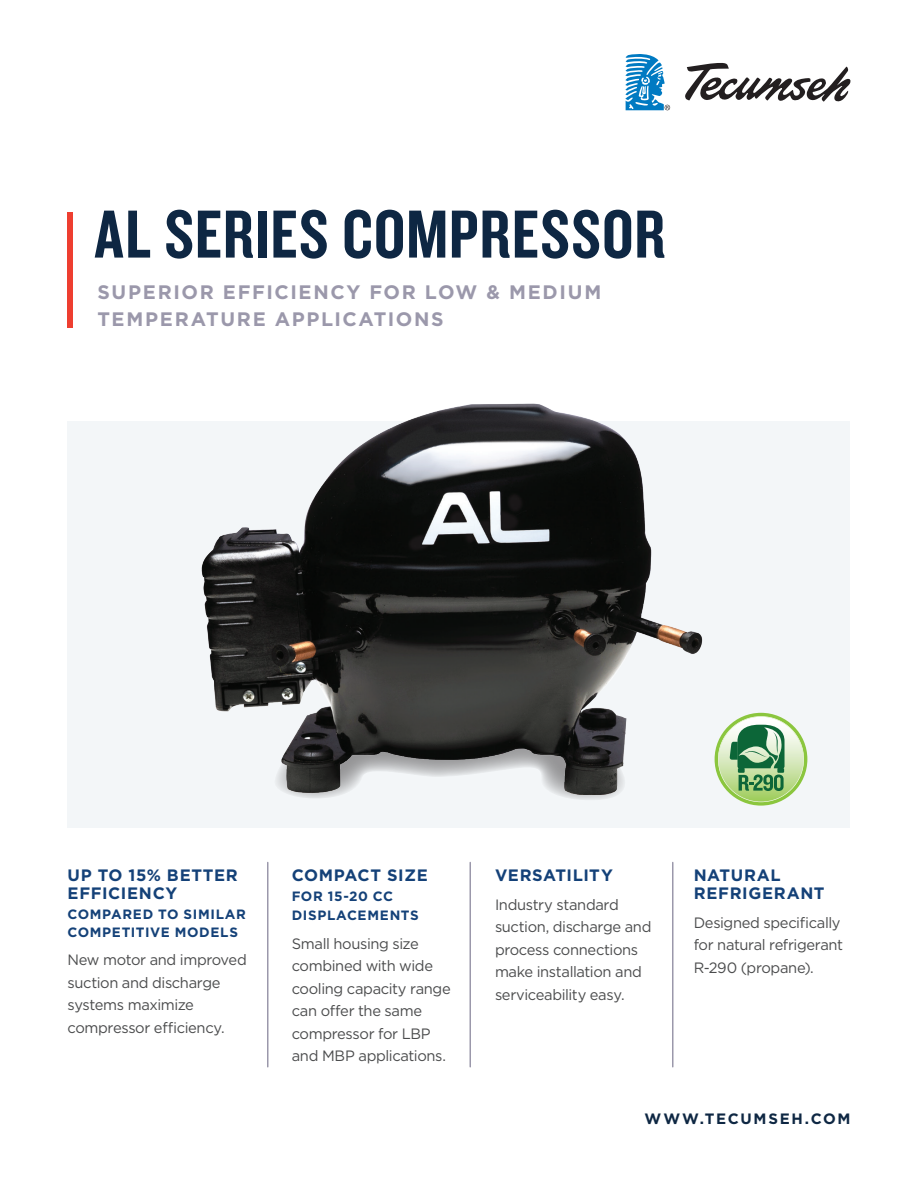
<style>
.page{position:relative;width:918px;height:1188px;background:#fff}
.page>*{position:absolute;margin:0;border:0;box-sizing:border-box;transform-origin:0 0}
.t1{font:70.5px "Knockout 49 Liteweight";letter-spacing:.015em;color:#0e2743}
.t2{font:700 19.5px/27px "Gotham";letter-spacing:.085em;color:#9b98ab}
.t3{font:700 16.5px/18px "Gotham";letter-spacing:.035em;color:#144178}
.t4{font:15px/22.5px "Gotham";letter-spacing:-.025em;color:#4b4c4d}
.t5{font:700 15px "Gotham";letter-spacing:.115em;color:#0e2743}
.t6{font:700 13.5px/18px "Gotham";letter-spacing:.045em;color:#144178}
</style>
<div class="page">
<div style="left:68px;top:422px;width:782px;height:406px;background:#f3f6f8"></div>
<div style="left:68px;top:212px;width:6px;height:115px;background:#ee3e30"></div>
<svg style="left:685px;top:63px;width:165px;height:39px"></svg>
<svg style="left:625px;top:54px;width:45px;height:56px"></svg>
<svg style="left:290px;top:794px;width:327px;height:6px"></svg>
<img style="left:190px;top:403px;width:526px;height:391px">
<hr style="left:267px;top:862px;width:1px;height:205px;background:#9b98ab">
<hr style="left:470px;top:862px;width:1px;height:205px;background:#9b98ab">
<hr style="left:672px;top:862px;width:2px;height:205px;background:#9b98ab">
<svg style="left:715px;top:713px;width:92px;height:93px"></svg>
<h1 class="t1" style="left:94px;top:189px;width:572px">AL SERIES COMPRESSOR</h1>
<h2 class="t2" style="left:98px;top:278px;width:505px">SUPERIOR EFFICIENCY FOR LOW &amp; MEDIUM<br>TEMPERATURE APPLICATIONS</h2>
<p class="t3" style="left:68px;top:866px;width:172px">UP TO 15% BETTER<br>EFFICIENCY</p>
<p class="t6" style="left:68px;top:905px;width:180px">COMPARED TO SIMILAR<br>COMPETITIVE MODELS</p>
<p class="t4" style="left:68px;top:948px;width:181px">New motor and improved suction and discharge systems maximize compressor efficiency.</p>
<p class="t3" style="left:292px;top:866px;width:138px">COMPACT SIZE</p>
<p class="t6" style="left:292px;top:886px;width:129px;line-height:19.5px">FOR 15-20 CC<br>DISPLACEMENTS</p>
<p class="t4" style="left:292px;top:932px;width:161px">Small housing size combined with wide cooling capacity range can offer the same compressor for LBP and MBP applications.</p>
<p class="t3" style="left:495px;top:866px;width:119px">VERSATILITY</p>
<p class="t4" style="left:495px;top:893px;width:158px">Industry standard suction, discharge and process connections make installation and serviceability easy.</p>
<p class="t3" style="left:694px;top:866px;width:132px">NATURAL<br>REFRIGERANT</p>
<p class="t4" style="left:694px;top:911px;width:151px">Designed specifically for natural refrigerant<br>R-290 (propane).</p>
<p class="t5" style="left:645px;top:1109px;width:207px">WWW.TECUMSEH.COM</p>
</div>
